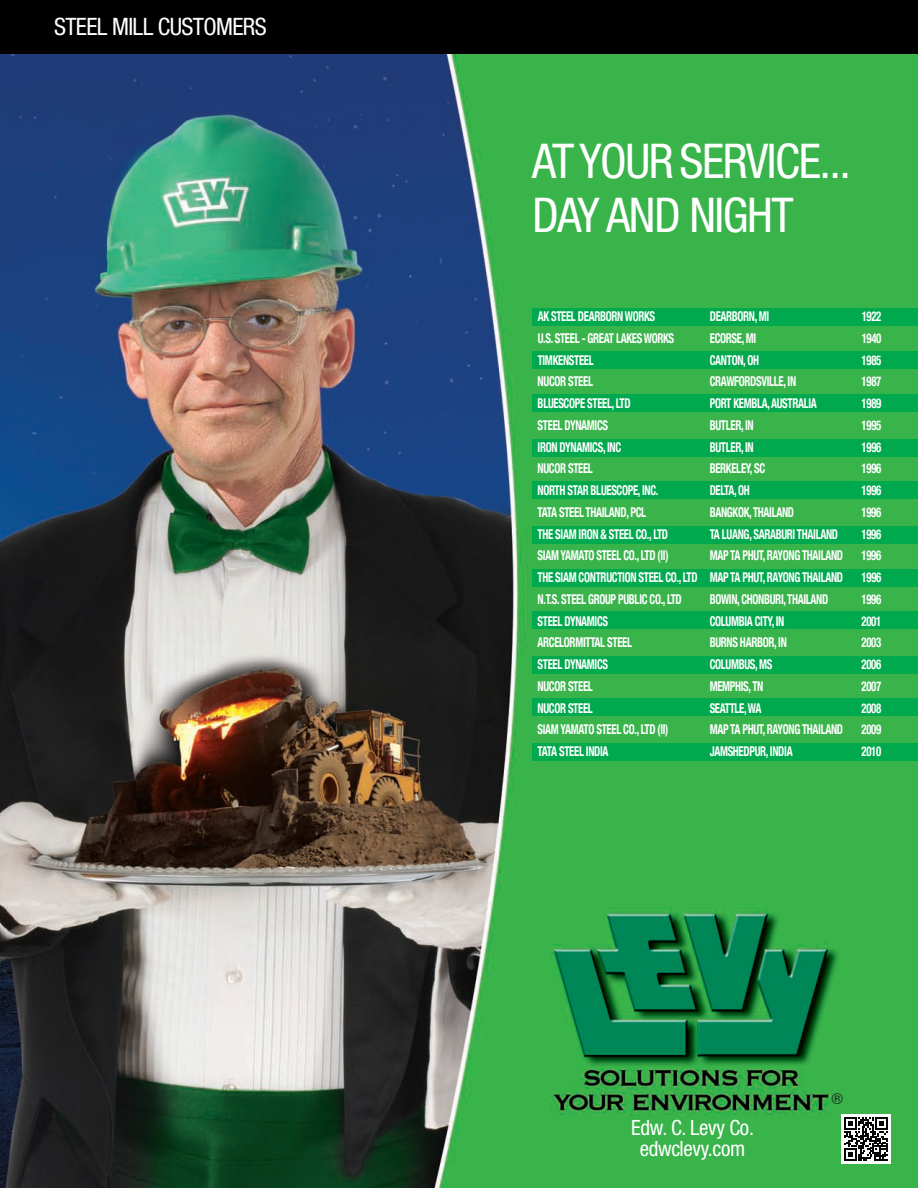
<style>
.page{position:relative;width:918px;height:1188px;background:#fff}
.page>*{position:absolute;margin:0;border:0;box-sizing:border-box;transform-origin:0 0}
.t1{font:condensed 48px/54px "Helvetica Neue";letter-spacing:-.03em;color:#fff}
.t2{font:condensed 24px "Helvetica Neue";letter-spacing:-.025em;color:#fff}
.t3{font:condensed 21px/21px "Helvetica Neue";letter-spacing:-.015em;color:#fff;text-align:center}
.t4{font:15px "Helvetica";color:#231f20}
.t5{font:700 condensed 13.5px "Helvetica Neue";letter-spacing:-.03em;color:#fff;scale:.8 1}
</style>
<div class="page">
<img style="left:0;top:54px;width:918px;height:1134px">
<div style="left:0;top:0;width:918px;height:54px;background:#000"></div>
<div style="left:532px;top:308px;width:386px;height:17px;background:#00a84e"></div>
<div style="left:532px;top:351px;width:386px;height:18px;background:#00a84e"></div>
<div style="left:532px;top:395px;width:386px;height:17px;background:#00a84e"></div>
<div style="left:532px;top:439px;width:386px;height:18px;background:#00a84e"></div>
<div style="left:532px;top:481px;width:386px;height:18px;background:#00a84e"></div>
<div style="left:532px;top:526px;width:386px;height:17px;background:#00a84e"></div>
<div style="left:532px;top:569px;width:386px;height:18px;background:#00a84e"></div>
<div style="left:532px;top:611px;width:386px;height:18px;background:#00a84e"></div>
<div style="left:532px;top:656px;width:386px;height:18px;background:#00a84e"></div>
<div style="left:532px;top:698px;width:386px;height:18px;background:#00a84e"></div>
<div style="left:532px;top:743px;width:386px;height:18px;background:#00a84e"></div>
<div style="left:841px;top:1114px;width:50px;height:50px;background:#fff"></div>
<svg style="left:844px;top:1117px;width:44px;height:44px"></svg>
<h2 class="t2" style="left:54px;top:18px;width:214px">STEEL MILL CUSTOMERS</h2>
<h1 class="t1" style="left:532px;top:138px;width:320px">ATYOURSERVICE...<br>DAY AND NIGHT</h1>
<p class="t5" style="left:538px;top:308px;width:148px">AK STEEL DEARBORN WORKS</p>
<p class="t5" style="left:710px;top:308px;width:76px">DEARBORN, MI</p>
<p class="t5" style="left:862px;top:308px;width:26px">1922</p>
<p class="t5" style="left:538px;top:330px;width:172px">U.S. STEEL - GREAT LAKES WORKS</p>
<p class="t5" style="left:710px;top:330px;width:60px">ECORSE, MI</p>
<p class="t5" style="left:862px;top:330px;width:26px">1940</p>
<p class="t5" style="left:538px;top:352px;width:72px">TIMKENSTEEL</p>
<p class="t5" style="left:710px;top:352px;width:63px">CANTON, OH</p>
<p class="t5" style="left:862px;top:352px;width:26px">1985</p>
<p class="t5" style="left:538px;top:373px;width:71px">NUCOR STEEL</p>
<p class="t5" style="left:710px;top:373px;width:110px">CRAWFORDSVILLE, IN</p>
<p class="t5" style="left:862px;top:373px;width:26px">1987</p>
<p class="t5" style="left:538px;top:395px;width:118px">BLUESCOPE STEEL, LTD</p>
<p class="t5" style="left:710px;top:395px;width:135px">PORT KEMBLA, AUSTRALIA</p>
<p class="t5" style="left:862px;top:395px;width:26px">1989</p>
<p class="t5" style="left:538px;top:417px;width:90px">STEEL DYNAMICS</p>
<p class="t5" style="left:710px;top:417px;width:57px">BUTLER, IN</p>
<p class="t5" style="left:862px;top:417px;width:26px">1995</p>
<p class="t5" style="left:538px;top:439px;width:106px">IRON DYNAMICS, INC</p>
<p class="t5" style="left:710px;top:439px;width:57px">BUTLER, IN</p>
<p class="t5" style="left:862px;top:439px;width:26px">1996</p>
<p class="t5" style="left:538px;top:460px;width:71px">NUCOR STEEL</p>
<p class="t5" style="left:710px;top:460px;width:71px">BERKELEY, SC</p>
<p class="t5" style="left:862px;top:460px;width:26px">1996</p>
<p class="t5" style="left:538px;top:482px;width:153px">NORTH STAR BLUESCOPE, INC.</p>
<p class="t5" style="left:710px;top:482px;width:52px">DELTA, OH</p>
<p class="t5" style="left:862px;top:482px;width:26px">1996</p>
<p class="t5" style="left:538px;top:504px;width:137px">TATA STEEL THAILAND, PCL</p>
<p class="t5" style="left:710px;top:504px;width:107px">BANGKOK, THAILAND</p>
<p class="t5" style="left:862px;top:504px;width:26px">1996</p>
<p class="t5" style="left:538px;top:526px;width:165px">THE SIAM IRON &amp; STEEL CO., LTD</p>
<p class="t5" style="left:710px;top:526px;width:162px">TA LUANG, SARABURI THAILAND</p>
<p class="t5" style="left:862px;top:526px;width:26px">1996</p>
<p class="t5" style="left:538px;top:547px;width:165px">SIAM YAMATO STEEL CO., LTD (II)</p>
<p class="t5" style="left:710px;top:547px;width:168px">MAP TA PHUT, RAYONG THAILAND</p>
<p class="t5" style="left:862px;top:547px;width:26px">1996</p>
<p class="t5" style="left:538px;top:569px;width:383px">THE SIAM CONTRUCTION STEEL CO., LTD MAP TA PHUT, RAYONG THAILAND</p>
<p class="t5" style="left:862px;top:569px;width:26px">1996</p>
<p class="t5" style="left:538px;top:591px;width:182px">N.T.S. STEEL GROUP PUBLIC CO., LTD</p>
<p class="t5" style="left:710px;top:591px;width:150px">BOWIN, CHONBURI, THAILAND</p>
<p class="t5" style="left:862px;top:591px;width:26px">1996</p>
<p class="t5" style="left:538px;top:613px;width:90px">STEEL DYNAMICS</p>
<p class="t5" style="left:710px;top:613px;width:95px">COLUMBIA CITY, IN</p>
<p class="t5" style="left:862px;top:613px;width:26px">2001</p>
<p class="t5" style="left:538px;top:634px;width:120px">ARCELORMITTAL STEEL</p>
<p class="t5" style="left:710px;top:634px;width:98px">BURNS HARBOR, IN</p>
<p class="t5" style="left:862px;top:634px;width:26px">2003</p>
<p class="t5" style="left:538px;top:656px;width:90px">STEEL DYNAMICS</p>
<p class="t5" style="left:710px;top:656px;width:80px">COLUMBUS, MS</p>
<p class="t5" style="left:862px;top:656px;width:26px">2006</p>
<p class="t5" style="left:538px;top:678px;width:71px">NUCOR STEEL</p>
<p class="t5" style="left:710px;top:678px;width:69px">MEMPHIS, TN</p>
<p class="t5" style="left:862px;top:678px;width:26px">2007</p>
<p class="t5" style="left:538px;top:700px;width:71px">NUCOR STEEL</p>
<p class="t5" style="left:710px;top:700px;width:66px">SEATTLE, WA</p>
<p class="t5" style="left:862px;top:700px;width:26px">2008</p>
<p class="t5" style="left:538px;top:721px;width:165px">SIAM YAMATO STEEL CO., LTD (II)</p>
<p class="t5" style="left:710px;top:721px;width:168px">MAP TA PHUT, RAYONG THAILAND</p>
<p class="t5" style="left:862px;top:721px;width:26px">2009</p>
<p class="t5" style="left:538px;top:743px;width:90px">TATA STEEL INDIA</p>
<p class="t5" style="left:710px;top:743px;width:105px">JAMSHEDPUR, INDIA</p>
<p class="t5" style="left:862px;top:743px;width:26px">2010</p>
<h3 class="t3" style="left:631px;top:1119px;width:124px">Edw. C. Levy Co. edwclevy.com</h3>
<p class="t4" style="left:832px;top:1093px;width:13px">®</p>
</div>
